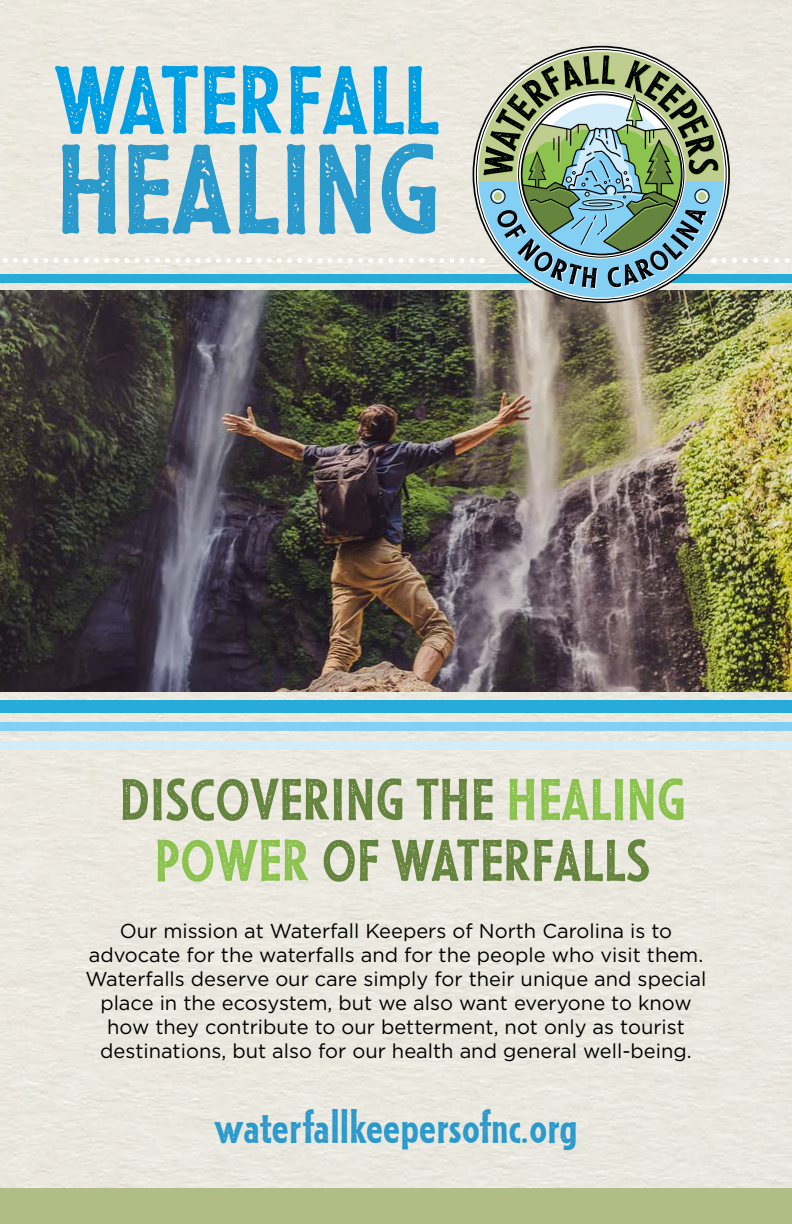
<style>
.page{position:relative;width:792px;height:1224px;background:#fff}
.page>*{position:absolute;margin:0;border:0;box-sizing:border-box;transform-origin:0 0}
.t1{font:126.4px "Rustic Jack Regular 2";color:#2a99cc}
.t2{font:96.4px "Rustic Jack Regular 2";color:#009fe4}
.t3{font:58.6px/60.8px "Rustic Jack Regular 2";color:#65843e;text-align:center}
.t4{font:44.4px "Rustic Jack Regular 2";color:#2a99cc}
.t5{font:20px/24.2px "Gotham";color:#000;text-align:center}
.s1{color:#8bc34e}
</style>
<div class="page">
<div style="left:0;top:0;width:792px;height:1188px;background:#ebe8df"></div>
<div style="left:0;top:722px;width:792px;height:8px;background:#84d0f4"></div>
<div style="left:0;top:741px;width:792px;height:8px;background:#d3ecf9"></div>
<div style="left:0;top:700px;width:792px;height:13px;background:#28abd9"></div>
<div style="left:0;top:1188px;width:792px;height:36px;background:#b0be85"></div>
<img style="left:0;top:290px;width:792px;height:401px">
<svg style="left:478px;top:289px;width:246px;height:8px;background:#859592"></svg>
<svg style="left:0;top:55px;width:792px;height:234px;background:#c8d2c9"></svg>
<h2 class="t2" style="left:54px;top:38px;width:386px">WATERFALL</h2>
<h1 class="t1" style="left:55px;top:108px;width:385px">HEALING</h1>
<h3 class="t3" style="left:119px;top:767px;width:567px">DISCOVERING THE <span class="s1">HEALING<br>POWER</span> OF WATERFALLS</h3>
<p class="t5" style="left:85px;top:918px;width:623px">Our mission at Waterfall Keepers of North Carolina is to advocate for the waterfalls and for the people who visit them.<br>Waterfalls deserve our care simply for their unique and special place in the ecosystem, but we also want everyone to know how they contribute to our betterment, not only as tourist destinations, but also for our health and general well-being.</p>
<h3 class="t4" style="left:214px;top:1099px;width:366px">waterfallkeepersofnc.org</h3>
</div>
